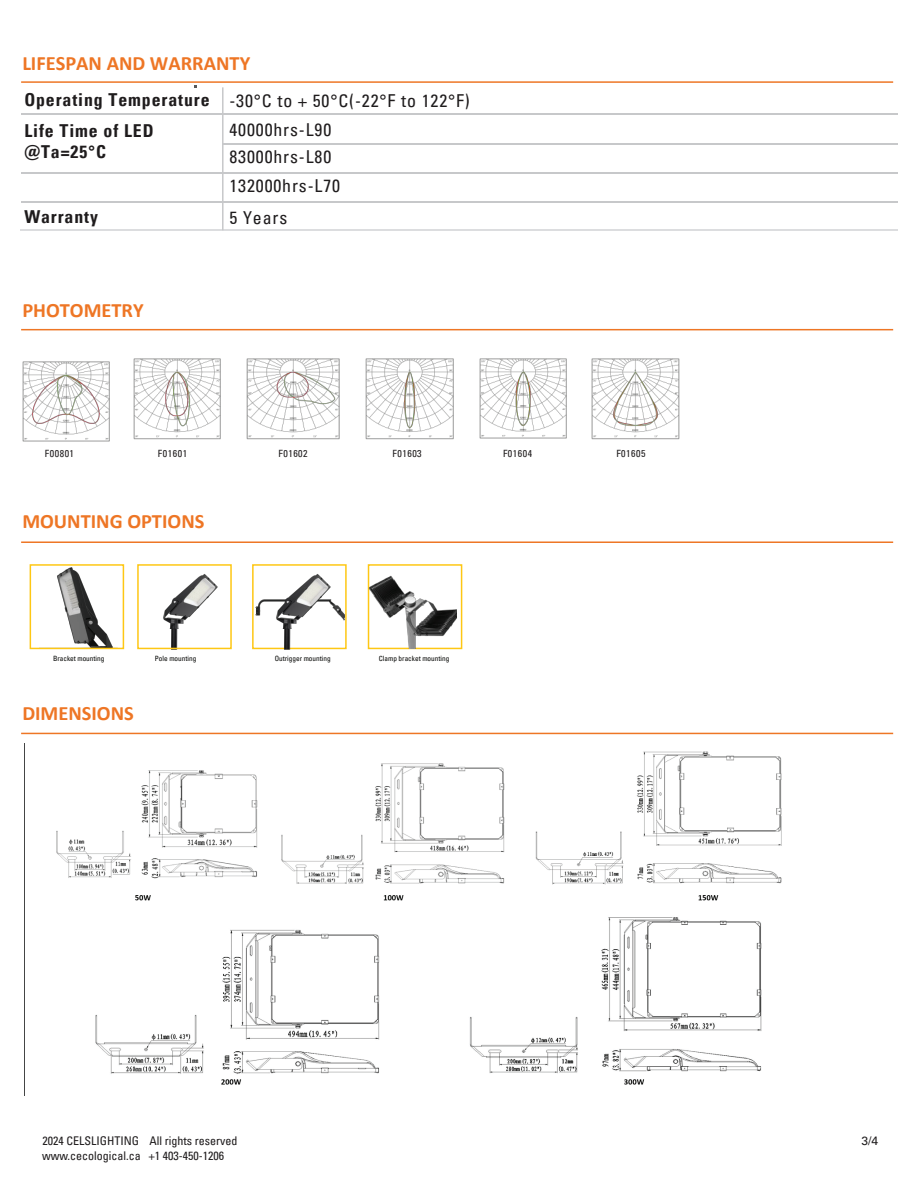
<style>
.page{position:relative;width:918px;height:1188px;background:#fff}
.page>*{position:absolute;margin:0;border:0;box-sizing:border-box;transform-origin:0 0}
.t1{font:700 20.4px "Calibri";color:#ee7625}
.t2{font:condensed 17.85px/27.9px "Univers";letter-spacing:.05em;color:#1f1c1d}
.t3{font:700 condensed 17.85px/30.8px "Univers";letter-spacing:.05em;color:#1f1c1d}
.t4{font:condensed 12px "Univers";color:#1f1c1d}
.t5{font:12px "Univers";color:#1f1c1d}
.t6{font:condensed 10.05px "Univers";letter-spacing:.05em;color:#1f1c1d}
.t7{font:condensed 7.2px "Univers";color:#040503}
</style>
<div class="page">
<hr style="left:21px;top:329px;width:872px;height:1px;background:#ee7625">
<hr style="left:21px;top:541px;width:872px;height:2px;background:#ee7625">
<hr style="left:21px;top:733px;width:872px;height:1px;background:#ee7625">
<hr style="left:21px;top:81px;width:872px;height:2px;background:#ee7625">
<hr style="left:21px;top:113px;width:174px;height:1px;background:#c7c8ca">
<hr style="left:191px;top:113px;width:707px;height:1px;background:#c7c8ca">
<hr style="left:222px;top:143px;width:676px;height:1px;background:#c7c8ca">
<hr style="left:21px;top:172px;width:174px;height:2px;background:#c7c8ca">
<hr style="left:191px;top:172px;width:707px;height:2px;background:#c7c8ca">
<hr style="left:21px;top:202px;width:174px;height:1px;background:#c7c8ca">
<hr style="left:191px;top:202px;width:707px;height:1px;background:#c7c8ca">
<hr style="left:20px;top:230px;width:175px;height:1px;background:#dcdddf">
<hr style="left:196px;top:230px;width:702px;height:1px;background:#dcdddf">
<hr style="left:222px;top:87px;width:2px;height:143px;background:#c7c8ca">
<img style="left:22px;top:362px;width:88px;height:80px">
<img style="left:134px;top:358px;width:87px;height:82px">
<img style="left:366px;top:358px;width:88px;height:82px">
<img style="left:246px;top:358px;width:94px;height:82px">
<img style="left:479px;top:358px;width:88px;height:81px">
<img style="left:592px;top:358px;width:88px;height:82px">
<img style="left:40px;top:567px;width:77px;height:83px">
<img style="left:255px;top:603px;width:89px;height:17px">
<img style="left:146px;top:574px;width:84px;height:76px">
<div style="left:30px;top:564px;width:94px;height:85px;border:2px solid #fec714"></div>
<div style="left:137px;top:564px;width:95px;height:85px;border:2px solid #fec714"></div>
<div style="left:252px;top:564px;width:95px;height:85px;border:2px solid #fec714"></div>
<div style="left:368px;top:564px;width:94px;height:85px;border:2px solid #fec714"></div>
<img style="left:259px;top:574px;width:84px;height:76px">
<img style="left:368px;top:566px;width:89px;height:82px">
<img style="left:56px;top:751px;width:726px;height:334px">
<p class="t1" style="left:22px;top:49px;width:229px">LIFESPAN AND WARRANTY</p>
<p class="t3" style="left:24px;top:84px;width:187px">Operating Temperature<br>Life Time of LED</p>
<p class="t3" style="left:24px;top:136px;width:83px">@Ta=25°C</p>
<p class="t2" style="left:229px;top:87px;width:242px">-30°C to + 50°C(-22°F to 122°F)<br>40000hrs-L90<br>83000hrs-L80</p>
<p class="t2" style="left:229px;top:170px;width:112px;line-height:32px">132000hrs-L70<br>5 Years</p>
<p class="t3" style="left:24px;top:201px;width:75px">Warranty</p>
<p class="t1" style="left:22px;top:296px;width:123px">PHOTOMETRY</p>
<p class="t6" style="left:45px;top:447px;width:31px">F00801</p>
<p class="t6" style="left:158px;top:447px;width:31px">F01601</p>
<p class="t6" style="left:279px;top:447px;width:31px">F01602</p>
<p class="t6" style="left:393px;top:447px;width:31px">F01603</p>
<p class="t6" style="left:503px;top:447px;width:31px">F01604</p>
<p class="t6" style="left:616px;top:447px;width:31px">F01605</p>
<p class="t1" style="left:22px;top:507px;width:184px">MOUNTING OPTIONS</p>
<p class="t7" style="left:53px;top:653px;width:53px">Bracket mounting</p>
<p class="t7" style="left:155px;top:653px;width:43px">Pole mounting</p>
<p class="t7" style="left:275px;top:653px;width:57px">Outrigger mounting</p>
<p class="t7" style="left:379px;top:653px;width:72px">Clamp bracket mounting</p>
<p class="t1" style="left:22px;top:698px;width:113px">DIMENSIONS</p>
<p class="t4" style="left:43px;top:1133px;width:196px">2024 CELSLIGHTING All rights reserved</p>
<p class="t5" style="left:861px;top:1133px;width:18px">3/4</p>
<p class="t4" style="left:42px;top:1148px;width:184px">www.cecological.ca +1 403-450-1206</p>
</div>
